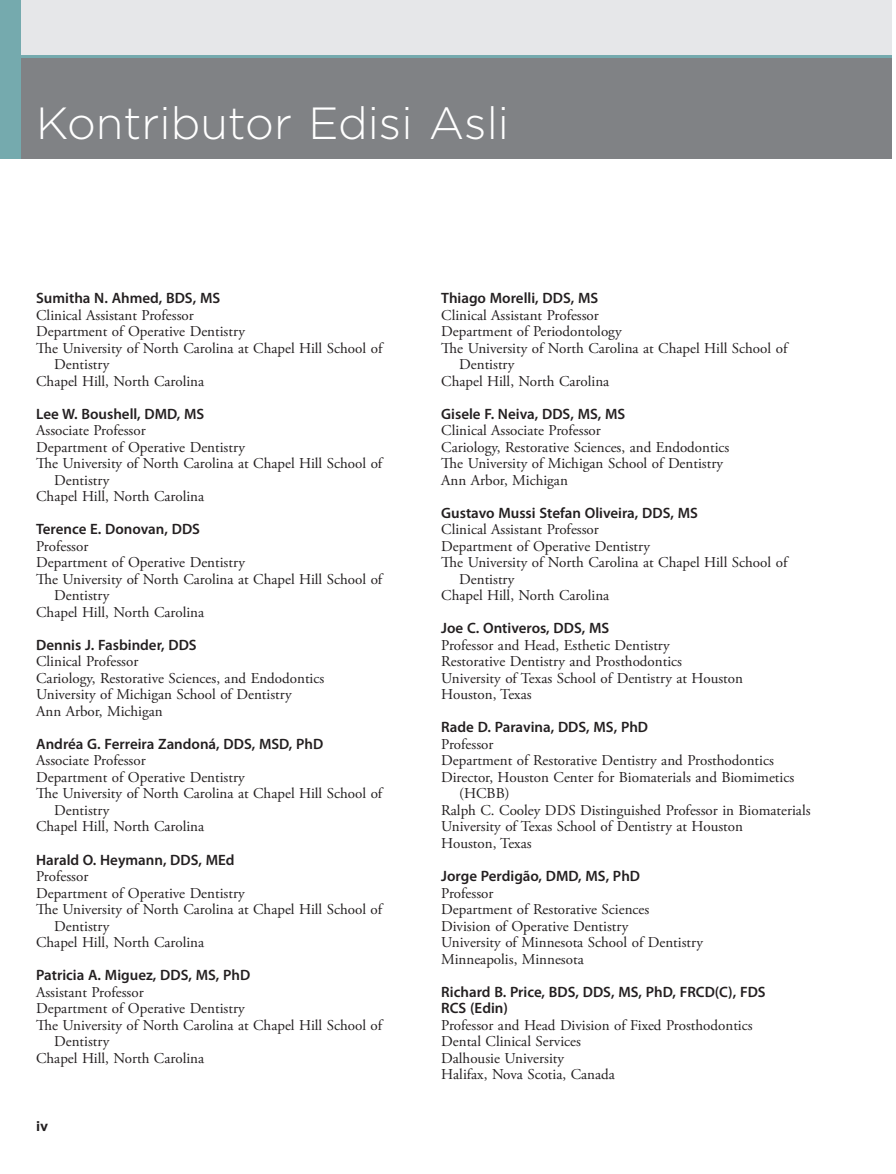
<style>
.page{position:relative;width:896px;height:1174px;background:#fff}
.page>*{position:absolute;margin:0;border:0;box-sizing:border-box;transform-origin:0 0}
.t1{font:300 45px "Gotham";color:#fff}
.t2{font:15px/16.5px "Adobe Garamond Pro";color:#231f20}
.t3{font:600 15px "Myriad Pro";color:#231f20}
.t4{font:700 13.5px "Gotham";color:#231f20}
.s1{font-family:"Myriad Pro";font-weight:600}
</style>
<div class="page">
<div style="left:0;top:0;width:891px;height:158px;background:#75aaae"></div>
<div style="left:21px;top:0;width:870px;height:55px;background:#e6e7e9"></div>
<div style="left:21px;top:58px;width:870px;height:100px;background:#808285"></div>
<p class="t1" style="left:36px;top:107px;width:474px">Kontributor Edisi Asli</p>
<p class="t3" style="left:36px;top:292px;width:185px">Sumitha N. Ahmed , BDS, MS</p>
<p class="t2" style="left:36px;top:308px;width:159px">Clinical Assistant Professor</p>
<p class="t2" style="left:36px;top:324px;width:210px">Department of Operative Dentistry</p>
<p class="t2" style="left:36px;top:341px;width:348px">The University of North Carolina at Chapel Hill School of</p>
<p class="t2" style="left:54px;top:357px;width:57px">Dentistry</p>
<p class="t2" style="left:36px;top:374px;width:170px">Chapel Hill, North Carolina</p>
<p class="t3" style="left:36px;top:408px;width:170px">Lee W. Boushell , DMD, MS</p>
<p class="t2" style="left:36px;top:423px;width:111px">Associate Professor</p>
<p class="t2" style="left:36px;top:440px;width:210px">Department of Operative Dentistry</p>
<p class="t2" style="left:36px;top:456px;width:348px">The University of North Carolina at Chapel Hill School of</p>
<p class="t2" style="left:54px;top:473px;width:57px">Dentistry</p>
<p class="t2" style="left:36px;top:489px;width:170px">Chapel Hill, North Carolina</p>
<p class="t3" style="left:36px;top:523px;width:165px">Terence E. Donovan , DDS</p>
<p class="t2" style="left:36px;top:539px;width:54px">Professor</p>
<p class="t2" style="left:36px;top:555px;width:210px">Department of Operative Dentistry</p>
<p class="t2" style="left:36px;top:572px;width:348px">The University of North Carolina at Chapel Hill School of</p>
<p class="t2" style="left:54px;top:588px;width:57px">Dentistry</p>
<p class="t2" style="left:36px;top:605px;width:170px">Chapel Hill, North Carolina</p>
<p class="t2" style="left:36px;top:638px;width:290px"><span class="s1">Dennis J. Fasbinder , DDS<br></span>Clinical Professor<br>Cariology, Restorative Sciences, and Endodontics<br>University of Michigan School of Dentistry<br>Ann Arbor, Michigan</p>
<p class="t3" style="left:36px;top:738px;width:289px">Andréa G. Ferreira Zandoná , DDS, MSD, PhD</p>
<p class="t2" style="left:36px;top:753px;width:111px">Associate Professor</p>
<p class="t2" style="left:36px;top:770px;width:210px">Department of Operative Dentistry</p>
<p class="t2" style="left:36px;top:786px;width:348px">The University of North Carolina at Chapel Hill School of</p>
<p class="t2" style="left:54px;top:803px;width:57px">Dentistry</p>
<p class="t2" style="left:36px;top:819px;width:170px">Chapel Hill, North Carolina</p>
<p class="t3" style="left:36px;top:853px;width:200px">Harald O. Heymann , DDS, MEd</p>
<p class="t2" style="left:36px;top:869px;width:54px">Professor</p>
<p class="t2" style="left:36px;top:885px;width:210px">Department of Operative Dentistry</p>
<p class="t2" style="left:36px;top:902px;width:348px">The University of North Carolina at Chapel Hill School of</p>
<p class="t2" style="left:54px;top:918px;width:57px">Dentistry</p>
<p class="t2" style="left:36px;top:935px;width:170px">Chapel Hill, North Carolina</p>
<p class="t3" style="left:36px;top:969px;width:216px">Patricia A. Miguez , DDS, MS, PhD</p>
<p class="t2" style="left:36px;top:984px;width:109px">Assistant Professor</p>
<p class="t2" style="left:36px;top:1001px;width:210px">Department of Operative Dentistry</p>
<p class="t2" style="left:36px;top:1017px;width:348px">The University of North Carolina at Chapel Hill School of</p>
<p class="t2" style="left:54px;top:1034px;width:57px">Dentistry</p>
<p class="t2" style="left:36px;top:1050px;width:170px">Chapel Hill, North Carolina</p>
<p class="t4" style="left:36px;top:1121px;width:14px">iv</p>
<p class="t3" style="left:441px;top:292px;width:158px">Thiago Morelli , DDS, MS</p>
<p class="t2" style="left:441px;top:308px;width:159px">Clinical Assistant Professor</p>
<p class="t2" style="left:441px;top:324px;width:182px">Department of Periodontology</p>
<p class="t2" style="left:441px;top:341px;width:348px">The University of North Carolina at Chapel Hill School of</p>
<p class="t2" style="left:459px;top:357px;width:57px">Dentistry</p>
<p class="t2" style="left:441px;top:374px;width:170px">Chapel Hill, North Carolina</p>
<p class="t2" style="left:441px;top:407px;width:290px"><span class="s1">Gisele F. Neiva , DDS, MS, MS<br></span>Clinical Associate Professor<br>Cariology, Restorative Sciences, and Endodontics The University of Michigan School of Dentistry Ann Arbor, Michigan</p>
<p class="t3" style="left:441px;top:507px;width:258px">Gustavo Mussi Stefan Oliveira , DDS, MS</p>
<p class="t2" style="left:441px;top:522px;width:159px">Clinical Assistant Professor</p>
<p class="t2" style="left:441px;top:539px;width:210px">Department of Operative Dentistry</p>
<p class="t2" style="left:441px;top:555px;width:348px">The University of North Carolina at Chapel Hill School of</p>
<p class="t2" style="left:459px;top:572px;width:57px">Dentistry</p>
<p class="t2" style="left:441px;top:588px;width:170px">Chapel Hill, North Carolina</p>
<p class="t2" style="left:441px;top:621px;width:303px"><span class="s1">Joe C. Ontiveros , DDS, MS<br></span>Professor and Head, Esthetic Dentistry<br>Restorative Dentistry and Prosthodontics University of Texas School of Dentistry at Houston Houston, Texas</p>
<p class="t3" style="left:441px;top:721px;width:208px">Rade D. Paravina , DDS, MS, PhD</p>
<p class="t2" style="left:441px;top:737px;width:54px">Professor</p>
<p class="t2" style="left:441px;top:753px;width:334px">Department of Restorative Dentistry and Prosthodontics</p>
<p class="t2" style="left:441px;top:770px;width:354px">Director, Houston Center for Biomaterials and Biomimetics</p>
<p class="t2" style="left:459px;top:786px;width:52px">(HCBB)</p>
<p class="t2" style="left:441px;top:803px;width:371px">Ralph C. Cooley DDS Distinguished Professor in Biomaterials</p>
<p class="t2" style="left:441px;top:819px;width:303px">University of Texas School of Dentistry at Houston</p>
<p class="t2" style="left:441px;top:836px;width:92px">Houston, Texas</p>
<p class="t2" style="left:441px;top:869px;width:263px"><span class="s1">Jorge Perdigão , DMD, MS, PhD<br></span>Professor<br>Department of Restorative Sciences<br>Division of Operative Dentistry<br>University of Minnesota School of Dentistry<br>Minneapolis, Minnesota</p>
<p class="t2" style="left:441px;top:984px;width:326px"><span class="s1">Richard B. Price , BDS, DDS, MS, PhD, FRCD(C), FDS<br>RCS (Edin)<br></span>Professor and Head Division of Fixed Prosthodontics<br>Dental Clinical Services<br>Dalhousie University<br>Halifax, Nova Scotia, Canada</p>
</div>
